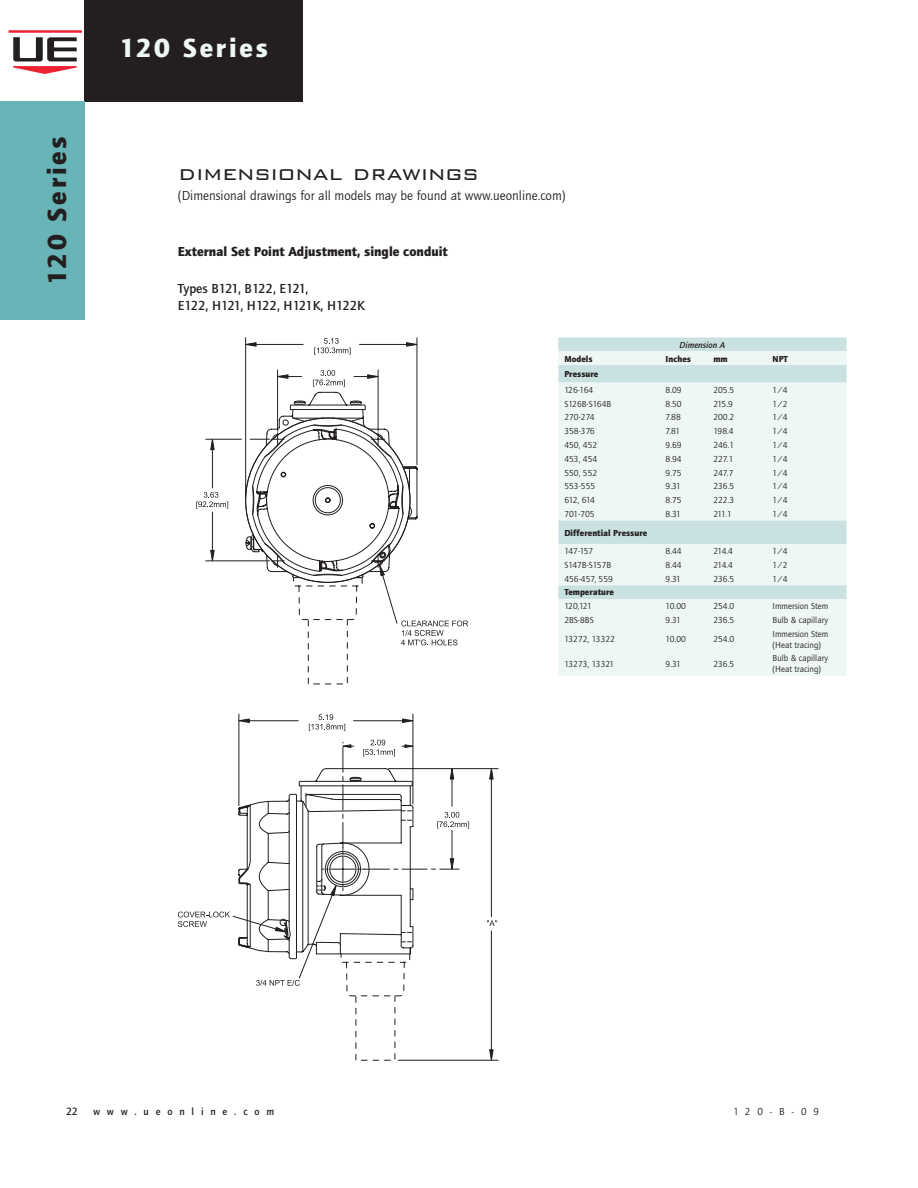
<style>
.page{position:relative;width:918px;height:1188px;background:#fff}
.page>*{position:absolute;margin:0;border:0;box-sizing:border-box;transform-origin:0 0}
.t1{font:900 27px "Quay Sans ITC";letter-spacing:.1em;color:#eef6f6}
.t2{font:900 27px "Quay Sans ITC";letter-spacing:.1em;color:#231f20}
.t3{font:300 25.5px "Bank Gothic BT";color:#231f20}
.t4{font:13.5px "Quay Sans ITC";color:#231f20}
.t5{font:13.5px/16.5px "Quay Sans Md ITC";color:#231f20}
.t6{font:900 13.5px "Quay Sans ITC";color:#231f20}
.t7{font:10.8px "Quay Sans Md ITC";color:#231f20}
.t8{font:10.5px "Quay Sans Md ITC";letter-spacing:.65em;color:#231f20}
.t9{font:10.5px "Quay Sans ITC";color:#231f20}
.t10{font:9px/10.8px "Quay Sans ITC";color:#231f20}
.t11{font:900 9px "Quay Sans ITC";color:#231f20}
.t12{font:italic 9px "Quay Sans Md ITC";color:#231f20}
</style>
<div class="page">
<div style="left:85px;top:0;width:218px;height:101px;background:#231f20"></div>
<div style="left:0;top:101px;width:85px;height:219px;background:#68b4b6"></div>
<svg style="left:205px;top:337px;width:212px;height:225px"></svg>
<svg style="left:210px;top:436px;width:5px;height:14px"></svg>
<svg style="left:210px;top:550px;width:5px;height:12px"></svg>
<svg style="left:243px;top:338px;width:225px;height:346px"></svg>
<svg style="left:196px;top:492px;width:32px;height:17px"></svg>
<svg style="left:233px;top:714px;width:265px;height:346px"></svg>
<svg style="left:489px;top:766px;width:5px;height:14px"></svg>
<svg style="left:489px;top:1049px;width:5px;height:11px"></svg>
<svg style="left:236px;top:718px;width:14px;height:5px"></svg>
<svg style="left:402px;top:718px;width:14px;height:5px"></svg>
<svg style="left:487px;top:920px;width:10px;height:6px"></svg>
<svg style="left:178px;top:912px;width:52px;height:15px"></svg>
<svg style="left:309px;top:714px;width:36px;height:17px"></svg>
<svg style="left:238px;top:740px;width:231px;height:320px"></svg>
<div style="left:558px;top:338px;width:289px;height:13px;background:#cae1e2"></div>
<svg style="left:558px;top:351px;width:289px;height:325px;background:#e8f2f2"></svg>
<hr style="left:9px;top:30px;width:73px;height:3px;background:#ee2132">
<svg style="left:13px;top:37px;width:64px;height:37px"></svg>
<h1 class="t2" style="left:41px;top:285px;width:150px;rotate:-90deg">120 Series</h1>
<h1 class="t1" style="left:120px;top:32px;width:150px">120 Series</h1>
<h2 class="t3" style="left:178px;top:160px;width:302px">dimensional drawings</h2>
<h3 class="t4" style="left:178px;top:188px;width:389px">(Dimensional drawings for all models may be found at www.ueonline.com)</h3>
<h3 class="t6" style="left:178px;top:244px;width:272px">External Set Point Adjustment, single conduit</h3>
<h3 class="t5" style="left:178px;top:280px;width:189px">Types B121, B122, E121,<br>E122, H121, H122, H121K, H122K</h3>
<p class="t12" style="left:680px;top:340px;width:47px">Dimension A</p>
<p class="t11" style="left:564px;top:353px;width:30px">Models</p>
<p class="t11" style="left:666px;top:353px;width:27px">Inches</p>
<p class="t11" style="left:713px;top:353px;width:16px">mm</p>
<p class="t11" style="left:773px;top:353px;width:7px">NPT</p>
<p class="t11" style="left:564px;top:369px;width:36px">Pressure</p>
<p class="t10" style="left:564px;top:385px;width:30px">126-164</p>
<p class="t10" style="left:666px;top:385px;width:18px">8.09</p>
<p class="t10" style="left:713px;top:385px;width:22px">205.5</p>
<p class="t10" style="left:773px;top:385px;width:16px">1/4</p>
<p class="t10" style="left:564px;top:398px;width:48px">S126B-S164B</p>
<p class="t10" style="left:666px;top:398px;width:18px">8.50</p>
<p class="t10" style="left:713px;top:398px;width:21px">215.9</p>
<p class="t10" style="left:773px;top:398px;width:16px">1/2</p>
<p class="t10" style="left:564px;top:412px;width:32px">270-274</p>
<p class="t10" style="left:666px;top:412px;width:17px">7.88</p>
<p class="t10" style="left:713px;top:412px;width:22px">200.2</p>
<p class="t10" style="left:773px;top:412px;width:16px">1/4</p>
<p class="t10" style="left:564px;top:426px;width:32px">358-376</p>
<p class="t10" style="left:666px;top:426px;width:16px">7.81</p>
<p class="t10" style="left:713px;top:426px;width:22px">198.4</p>
<p class="t10" style="left:773px;top:426px;width:16px">1/4</p>
<p class="t10" style="left:564px;top:440px;width:34px">450, 452</p>
<p class="t10" style="left:666px;top:440px;width:18px">9.69</p>
<p class="t10" style="left:713px;top:440px;width:22px">246.1</p>
<p class="t10" style="left:773px;top:440px;width:16px">1/4</p>
<p class="t10" style="left:564px;top:454px;width:34px">453, 454</p>
<p class="t10" style="left:666px;top:454px;width:18px">8.94</p>
<p class="t10" style="left:713px;top:454px;width:22px">227.1</p>
<p class="t10" style="left:773px;top:454px;width:16px">1/4</p>
<p class="t10" style="left:564px;top:467px;width:34px">550, 552</p>
<p class="t10" style="left:666px;top:467px;width:18px">9.75</p>
<p class="t10" style="left:713px;top:467px;width:22px">247.7</p>
<p class="t10" style="left:773px;top:467px;width:16px">1/4</p>
<p class="t10" style="left:564px;top:481px;width:32px">553-555</p>
<p class="t10" style="left:666px;top:481px;width:17px">9.31</p>
<p class="t10" style="left:713px;top:481px;width:22px">236.5</p>
<p class="t10" style="left:773px;top:481px;width:16px">1/4</p>
<p class="t10" style="left:564px;top:495px;width:32px">612, 614</p>
<p class="t10" style="left:666px;top:495px;width:18px">8.75</p>
<p class="t10" style="left:713px;top:495px;width:22px">222.3</p>
<p class="t10" style="left:773px;top:495px;width:16px">1/4</p>
<p class="t10" style="left:564px;top:509px;width:32px">701-705</p>
<p class="t10" style="left:666px;top:509px;width:17px">8.31</p>
<p class="t10" style="left:713px;top:509px;width:20px">211.1</p>
<p class="t10" style="left:773px;top:509px;width:16px">1/4</p>
<p class="t11" style="left:564px;top:527px;width:84px">Differential Pressure</p>
<p class="t10" style="left:564px;top:546px;width:30px">147-157</p>
<p class="t10" style="left:666px;top:546px;width:18px">8.44</p>
<p class="t10" style="left:713px;top:546px;width:21px">214.4</p>
<p class="t10" style="left:773px;top:546px;width:16px">1/4</p>
<p class="t10" style="left:564px;top:560px;width:48px">S147B-S157B</p>
<p class="t10" style="left:666px;top:560px;width:18px">8.44</p>
<p class="t10" style="left:713px;top:560px;width:21px">214.4</p>
<p class="t10" style="left:773px;top:560px;width:16px">1/2</p>
<p class="t10" style="left:564px;top:573px;width:50px">456-457, 559</p>
<p class="t10" style="left:666px;top:573px;width:17px">9.31</p>
<p class="t10" style="left:713px;top:573px;width:22px">236.5</p>
<p class="t10" style="left:773px;top:573px;width:16px">1/4</p>
<p class="t11" style="left:564px;top:587px;width:51px">Temperature</p>
<p class="t10" style="left:564px;top:601px;width:29px">120,121</p>
<p class="t10" style="left:666px;top:601px;width:22px">10.00</p>
<p class="t10" style="left:713px;top:601px;width:22px">254.0</p>
<p class="t10" style="left:773px;top:601px;width:57px">Immersion Stem</p>
<p class="t10" style="left:564px;top:615px;width:31px">2BS-8BS</p>
<p class="t10" style="left:666px;top:615px;width:17px">9.31</p>
<p class="t10" style="left:713px;top:615px;width:22px">236.5</p>
<p class="t10" style="left:773px;top:615px;width:57px">Bulb &amp; capillary</p>
<p class="t10" style="left:564px;top:634px;width:52px">13272, 13322</p>
<p class="t10" style="left:666px;top:634px;width:22px">10.00</p>
<p class="t10" style="left:713px;top:634px;width:22px">254.0</p>
<p class="t10" style="left:773px;top:629px;width:57px">Immersion Stem (Heat tracing)</p>
<p class="t10" style="left:564px;top:659px;width:52px">13273, 13321</p>
<p class="t10" style="left:666px;top:659px;width:17px">9.31</p>
<p class="t10" style="left:713px;top:659px;width:22px">236.5</p>
<p class="t10" style="left:773px;top:653px;width:57px">Bulb &amp; capillary (Heat tracing)</p>
<p class="t7" style="left:66px;top:1106px;width:13px">22</p>
<p class="t8" style="left:93px;top:1106px;width:183px">www.ueonline.com</p>
<p class="t9" style="left:734px;top:1106px;width:87px">120-B-09</p>
</div>
